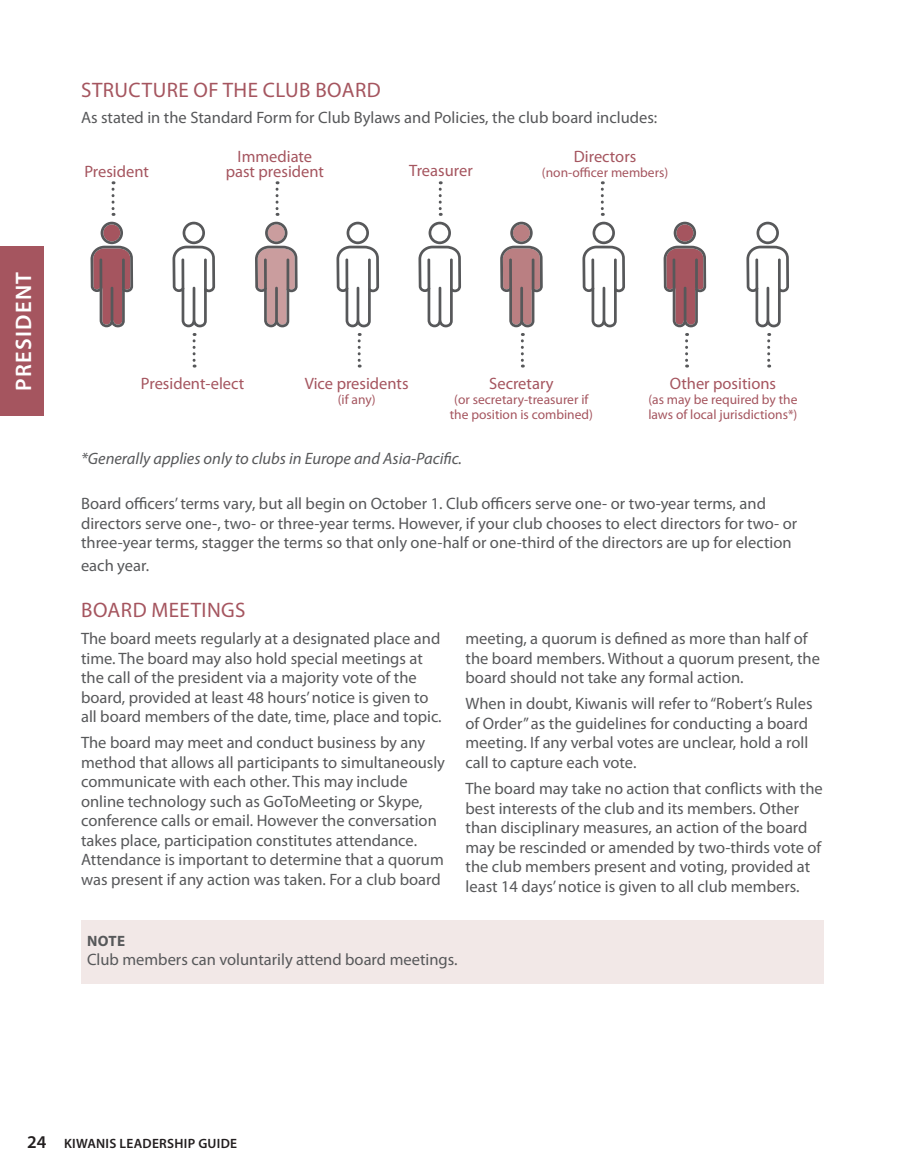
<style>
.page{position:relative;width:905px;height:1175px;background:#fff}
.page>*{position:absolute;margin:0;border:0;box-sizing:border-box;transform-origin:0 0}
.t1{font:600 22.5px "Myriad Pro";letter-spacing:.06em;color:#fff}
.LG_Subhead_2019{font:21px "Myriad Pro";letter-spacing:.02em;color:#a5555f}
.CLE_Body_text{font:16.5px/19.5px "Myriad Pro";color:#57585a}
.CLE_Body_text-2{font:16.5px/15px "Myriad Pro";color:#a5555f;text-align:center}
.CLE_Body_text-3{font:italic 16.5px "Myriad Pro";color:#57585a}
.CLE_Body_text-4{font:700 15px "Myriad Pro";color:#57585a}
.CLE_Body_text-5{font:13.5px/15px "Myriad Pro";color:#a5555f;text-align:center}
.t2{font:600 13.5px "Myriad Pro";letter-spacing:.02em;color:#231f20}
.s1{font-size:18px}
</style>
<div class="page">
<div style="left:0;top:246px;width:44px;height:170px;background:#a5555f"></div>
<svg style="left:90px;top:222px;width:43px;height:105px"></svg>
<hr style="left:99px;top:258px;width:3px;height:32px;background:#57585a">
<hr style="left:122px;top:258px;width:3px;height:33px;background:#57585a">
<hr style="left:111px;top:287px;width:2px;height:35px;background:#57585a">
<svg style="left:255px;top:222px;width:42px;height:105px"></svg>
<hr style="left:264px;top:258px;width:3px;height:32px;background:#57585a">
<hr style="left:286px;top:258px;width:3px;height:33px;background:#57585a">
<hr style="left:275px;top:287px;width:3px;height:35px;background:#57585a">
<svg style="left:500px;top:222px;width:42px;height:105px"></svg>
<hr style="left:509px;top:258px;width:3px;height:32px;background:#57585a">
<hr style="left:531px;top:258px;width:3px;height:33px;background:#57585a">
<hr style="left:520px;top:287px;width:3px;height:35px;background:#57585a">
<svg style="left:663px;top:222px;width:43px;height:105px"></svg>
<hr style="left:672px;top:258px;width:3px;height:32px;background:#57585a">
<hr style="left:695px;top:258px;width:2px;height:33px;background:#57585a">
<hr style="left:683px;top:287px;width:3px;height:35px;background:#57585a">
<svg style="left:336px;top:222px;width:43px;height:105px"></svg>
<hr style="left:345px;top:258px;width:3px;height:32px;background:#57585a">
<hr style="left:368px;top:258px;width:3px;height:33px;background:#57585a">
<hr style="left:356px;top:287px;width:3px;height:35px;background:#57585a">
<svg style="left:582px;top:222px;width:43px;height:105px"></svg>
<hr style="left:591px;top:258px;width:3px;height:32px;background:#57585a">
<hr style="left:614px;top:258px;width:2px;height:33px;background:#57585a">
<hr style="left:602px;top:287px;width:3px;height:35px;background:#57585a">
<svg style="left:172px;top:222px;width:43px;height:105px"></svg>
<hr style="left:181px;top:258px;width:3px;height:32px;background:#57585a">
<hr style="left:204px;top:258px;width:3px;height:33px;background:#57585a">
<hr style="left:193px;top:287px;width:2px;height:35px;background:#57585a">
<svg style="left:418px;top:222px;width:43px;height:105px"></svg>
<hr style="left:427px;top:258px;width:3px;height:32px;background:#57585a">
<hr style="left:450px;top:258px;width:2px;height:33px;background:#57585a">
<hr style="left:438px;top:287px;width:3px;height:35px;background:#57585a">
<svg style="left:746px;top:222px;width:43px;height:105px"></svg>
<hr style="left:755px;top:258px;width:3px;height:32px;background:#57585a">
<hr style="left:778px;top:258px;width:2px;height:33px;background:#57585a">
<hr style="left:766px;top:287px;width:3px;height:35px;background:#57585a">
<svg style="left:111px;top:181px;width:3px;height:35px"></svg>
<svg style="left:192px;top:333px;width:3px;height:34px"></svg>
<svg style="left:357px;top:333px;width:3px;height:34px"></svg>
<svg style="left:521px;top:333px;width:3px;height:34px"></svg>
<svg style="left:685px;top:333px;width:3px;height:34px"></svg>
<svg style="left:767px;top:333px;width:3px;height:34px"></svg>
<svg style="left:275px;top:181px;width:3px;height:35px"></svg>
<svg style="left:438px;top:181px;width:3px;height:35px"></svg>
<svg style="left:600px;top:181px;width:3px;height:35px"></svg>
<div style="left:81px;top:920px;width:743px;height:63px;background:#f2e8e7"></div>
<h1 class="t1" style="left:9px;top:391px;width:121px;rotate:-90deg">PRESIDENT</h1>
<p class="LG_Subhead_2019" style="left:81px;top:77px;width:301px">STRUCTURE OF THE CLUB BOARD</p>
<p class="CLE_Body_text" style="left:81px;top:107px;width:577px">As stated in the Standard Form for Club Bylaws and Policies, the club board includes:</p>
<p class="CLE_Body_text-2" style="left:84px;top:163px;width:66px">President</p>
<p class="CLE_Body_text-2" style="left:226px;top:148px;width:100px">Immediate past president</p>
<p class="CLE_Body_text-2" style="left:574px;top:149px;width:64px">Directors</p>
<p class="CLE_Body_text-5" style="left:542px;top:165px;width:128px">(non-officer members)</p>
<p class="CLE_Body_text-2" style="left:409px;top:163px;width:65px">Treasurer</p>
<p class="CLE_Body_text-2" style="left:141px;top:375px;width:105px">President-elect</p>
<p class="CLE_Body_text-2" style="left:305px;top:375px;width:105px">Vice presidents</p>
<p class="CLE_Body_text-5" style="left:338px;top:391px;width:39px">(if any)</p>
<p class="CLE_Body_text-2" style="left:489px;top:375px;width:66px">Secretary</p>
<p class="CLE_Body_text-5" style="left:450px;top:391px;width:145px">(or secretary-treasurer if the position is combined)</p>
<p class="CLE_Body_text-2" style="left:669px;top:375px;width:108px">Other positions</p>
<p class="CLE_Body_text-5" style="left:648px;top:391px;width:151px;text-align:left">(as may be required by the laws of local jurisdictions*)</p>
<p class="CLE_Body_text-3" style="left:81px;top:449px;width:382px">*Generally applies only to clubs in Europe and Asia-Pacific.</p>
<p class="CLE_Body_text" style="left:81px;top:494px;width:717px">Board officers’ terms vary, but all begin on October 1. Club officers serve one- or two-year terms, and directors serve one-, two- or three-year terms. However, if your club chooses to elect directors for two- or three-year terms, stagger the terms so that only one-half or one-third of the directors are up for election</p>
<p class="CLE_Body_text" style="left:81px;top:555px;width:68px">each year.</p>
<p class="LG_Subhead_2019" style="left:81px;top:597px;width:166px">BOARD MEETINGS</p>
<p class="CLE_Body_text" style="left:81px;top:628px;width:361px">The board meets regularly at a designated place and time. The board may also hold special meetings at the call of the president via a majority vote of the board, provided at least 48 hours’ notice is given to all board members of the date, time, place and topic.</p>
<p class="CLE_Body_text" style="left:81px;top:733px;width:365px">The board may meet and conduct business by any method that allows all participants to simultaneously communicate with each other. This may include online technology such as GoToMeeting or Skype, conference calls or email. However the conversation takes place, participation constitutes attendance.<br>Attendance is important to determine that a quorum was present if any action was taken. For a club board</p>
<p class="CLE_Body_text" style="left:465px;top:628px;width:356px">meeting, a quorum is defined as more than half of the board members. Without a quorum present, the board should not take any formal action.</p>
<p class="CLE_Body_text" style="left:465px;top:694px;width:348px">When in doubt, Kiwanis will refer to “Robert’s Rules of Order” as the guidelines for conducting a board meeting. If any verbal votes are unclear, hold a roll call to capture each vote.</p>
<p class="CLE_Body_text" style="left:465px;top:778px;width:359px">The board may take no action that conflicts with the best interests of the club and its members. Other than disciplinary measures, an action of the board may be rescinded or amended by two-thirds vote of the club members present and voting, provided at least 14 days’ notice is given to all club members.</p>
<p class="CLE_Body_text-4" style="left:87px;top:931px;width:39px">NOTE</p>
<p class="CLE_Body_text" style="left:87px;top:949px;width:370px">Club members can voluntarily attend board meetings.</p>
<p class="t2" style="left:27px;top:1134px;width:212px"><span class="s1">24</span> KIWANIS LEADERSHIP GUIDE</p>
</div>
